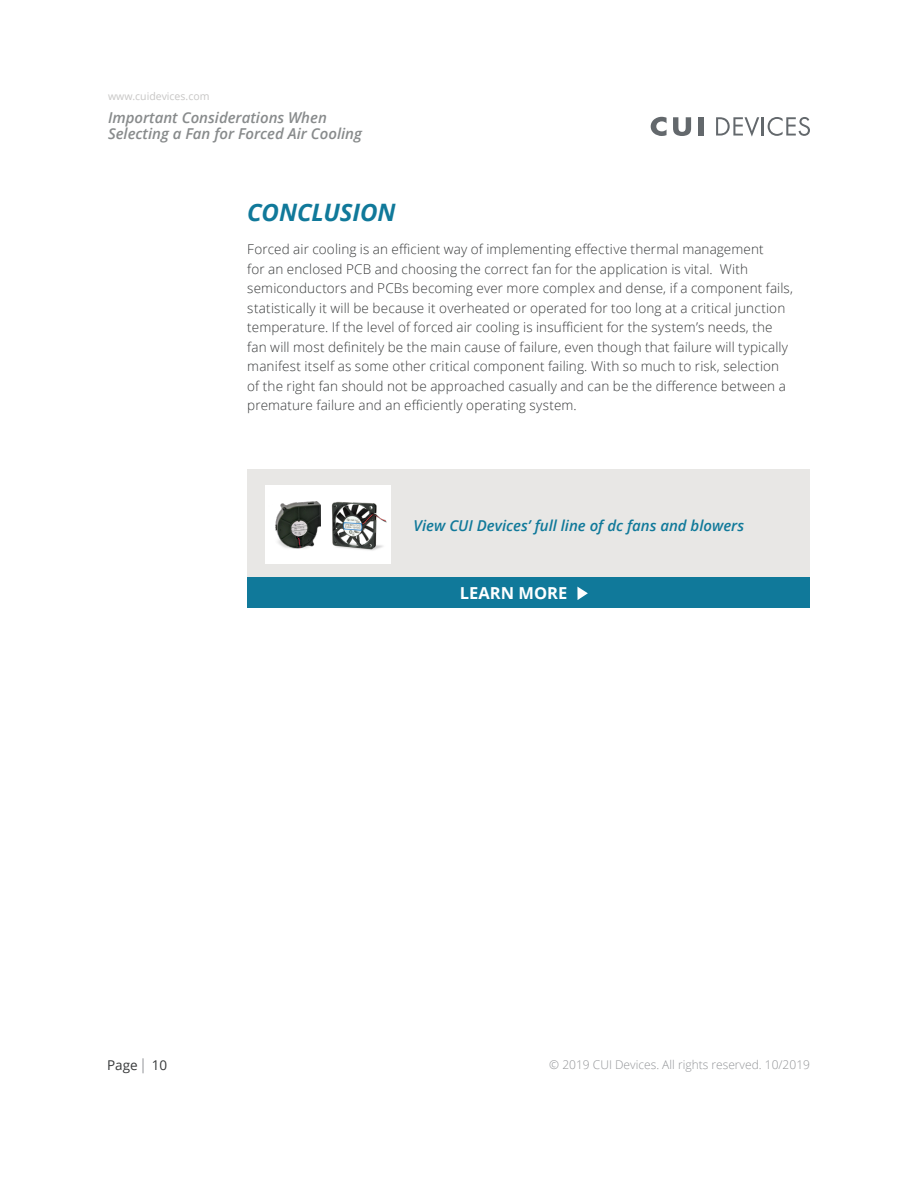
<style>
.page{position:relative;width:918px;height:1188px;background:#fff}
.page>*{position:absolute;margin:0;border:0;box-sizing:border-box;transform-origin:0 0}
.t1{font:italic 700 24px "Open Sans";letter-spacing:-.005em;color:#10799a}
.t2{font:700 16.5px "Open Sans";color:#fff}
.t3{font:italic 600 15px/16.5px "Open Sans";color:#888b8c}
.t4{font:italic 600 15px "Open Sans";color:#10799a}
.t5{font:300 13.5px/19.5px "Open Sans";letter-spacing:.01em;color:#37393a}
.t6{font:13.5px "Open Sans";color:#37393a}
.t7{font:300 12px "Open Sans";color:#939598}
.t8{font:10.5px "Open Sans";color:#c7c6c5}
</style>
<div class="page">
<svg style="left:716px;top:117px;width:94px;height:19px"></svg>
<svg style="left:651px;top:117px;width:16px;height:19px"></svg>
<svg style="left:673px;top:117px;width:18px;height:19px"></svg>
<div style="left:698px;top:117px;width:5px;height:19px;background:#63686c"></div>
<svg style="left:143px;top:1058px;width:1px;height:15px"></svg>
<div style="left:247px;top:469px;width:563px;height:139px;background:#e8e7e5"></div>
<div style="left:247px;top:577px;width:563px;height:31px;background:#10799a"></div>
<svg style="left:577px;top:587px;width:11px;height:13px"></svg>
<div style="left:265px;top:485px;width:125px;height:78px;background:#fff"></div>
<img style="left:331px;top:501px;width:56px;height:50px">
<img style="left:275px;top:502px;width:45px;height:47px">
<p class="t8" style="left:108px;top:89px;width:103px">www.cuidevices.com</p>
<p class="t3" style="left:108px;top:109px;width:255px">Important Considerations When<br>Selecting a Fan for Forced Air Cooling</p>
<h1 class="t1" style="left:247px;top:196px;width:150px">CONCLUSION</h1>
<p class="t5" style="left:247px;top:239px;width:547px">Forced air cooling is an efficient way of implementing effective thermal management<br>for an enclosed PCB and choosing the correct fan for the application is vital. With semiconductors and PCBs becoming ever more complex and dense, if a component fails, statistically it will be because it overheated or operated for too long at a critical junction temperature. If the level of forced air cooling is insufficient for the system’s needs, the fan will most definitely be the main cause of failure, even though that failure will typically manifest itself as some other critical component failing. With so much to risk, selection of the right fan should not be approached casually and can be the difference between a premature failure and an efficiently operating system.</p>
<p class="t4" style="left:414px;top:515px;width:332px">View CUI Devices’ full line of dc fans and blowers</p>
<p class="t6" style="left:107px;top:1056px;width:62px">Page 10</p>
<p class="t2" style="left:460px;top:582px;width:109px">LEARN MORE</p>
<p class="t7" style="left:549px;top:1056px;width:262px">© 2019 CUI Devices. All rights reserved. 10/2019</p>
</div>
